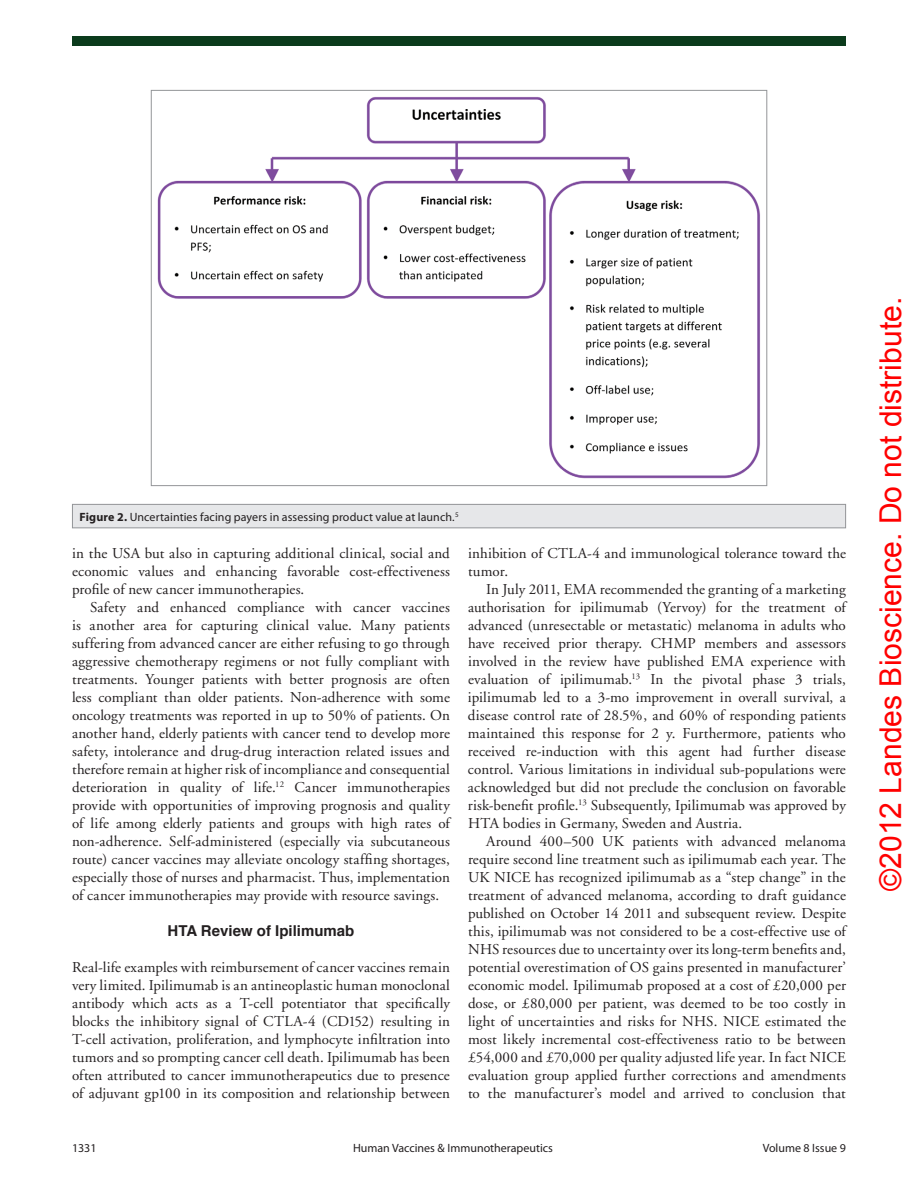
<style>
.page{position:relative;width:918px;height:1188px;background:#fff}
.page>*{position:absolute;margin:0;border:0;box-sizing:border-box;transform-origin:0 0}
.t1{font:30.15px "Arial";color:#f00}
.t2{font:15px/18px "Adobe Garamond";letter-spacing:.005em;color:#231f20;text-align:justify}
.t3{font:700 15px "Helvetica";color:#231f20}
.t4{font:12px "Myriad Pro";letter-spacing:.005em;color:#231f20}
.s1{font-weight:700}
</style>
<div class="page">
<div style="left:72px;top:36px;width:774px;height:10px;background:#0b3b1c"></div>
<div style="left:72px;top:504px;width:774px;height:24px;background:#e6e7e9"></div>
<div style="left:72px;top:504px;width:774px;height:24px;border:1px solid #939598"></div>
<img style="left:157px;top:97px;width:603px;height:382px">
<p class="t4" style="left:80px;top:509px;width:381px"><span class="s1">Figure 2.</span> Uncertainties facing payers in assessing product value at launch.<sup>5</sup></p>
<p class="t2" style="left:72px;top:545px;width:379px">in the USA but also in capturing additional clinical, social and economic values and enhancing favorable cost-effectiveness profile of new cancer immunotherapies.</p>
<p class="t2" style="left:72px;top:599px;width:379px;text-indent:18px">Safety and enhanced compliance with cancer vaccines is another area for capturing clinical value. Many patients suffering from advanced cancer are either refusing to go through aggressive chemotherapy regimens or not fully compliant with treatments. Younger patients with better prognosis are often less compliant than older patients. Non-adherence with some oncology treatments was reported in up to 50% of patients. On another hand, elderly patients with cancer tend to develop more safety, intolerance and drug-drug interaction related issues and therefore remain at higher risk of incompliance and consequential deterioration in quality of life.<sup>12</sup> Cancer immunotherapies provide with opportunities of improving prognosis and quality of life among elderly patients and groups with high rates of non-adherence. Self-administered (especially via subcutaneous route) cancer vaccines may alleviate oncology staffing shortages, especially those of nurses and pharmacist. Thus, implementation of cancer immunotherapies may provide with resource savings.</p>
<p class="t3" style="left:168px;top:919px;width:188px">HTA Review of Ipilimumab</p>
<p class="t2" style="left:72px;top:959px;width:379px">Real-life examples with reimbursement of cancer vaccines remain very limited. Ipilimumab is an antineoplastic human monoclonal antibody which acts as a T-cell potentiator that specifically blocks the inhibitory signal of CTLA-4 (CD152) resulting in T-cell activation, proliferation, and lymphocyte infiltration into tumors and so prompting cancer cell death. Ipilimumab has been often attributed to cancer immunotherapeutics due to presence of adjuvant gp100 in its composition and relationship between</p>
<p class="t2" style="left:468px;top:545px;width:379px">inhibition of CTLA-4 and immunological tolerance toward the tumor.</p>
<p class="t2" style="left:468px;top:581px;width:380px;text-indent:18px">In July 2011, EMA recommended the granting of a marketing authorisation for ipilimumab (Yervoy) for the treatment of advanced (unresectable or metastatic) melanoma in adults who have received prior therapy. CHMP members and assessors involved in the review have published EMA experience with evaluation of ipilimumab.<sup>13</sup> In the pivotal phase 3 trials, ipilimumab led to a 3-mo improvement in overall survival, a disease control rate of 28.5%, and 60% of responding patients maintained this response for 2 y. Furthermore, patients who received re-induction with this agent had further disease control. Various limitations in individual sub-populations were acknowledged but did not preclude the conclusion on favorable risk-benefit profile.<sup>13</sup> Subsequently, Ipilimumab was approved by HTA bodies in Germany, Sweden and Austria.</p>
<p class="t2" style="left:468px;top:833px;width:379px;text-indent:18px">Around 400–500 UK patients with advanced melanoma require second line treatment such as ipilimumab each year. The UK NICE has recognized ipilimumab as a “step change” in the treatment of advanced melanoma, according to draft guidance published on October 14 2011 and subsequent review. Despite this, ipilimumab was not considered to be a cost-effective use of NHS resources due to uncertainty over its long-term benefits and, potential overestimation of OS gains presented in manufacturer’ economic model. Ipilimumab proposed at a cost of £20,000 per dose, or £80,000 per patient, was deemed to be too costly in light of uncertainties and risks for NHS. NICE estimated the most likely incremental cost-effectiveness ratio to be between £54,000 and £70,000 per quality adjusted life year. In fact NICE evaluation group applied further corrections and amendments to the manufacturer’s model and arrived to conclusion that</p>
<p class="t4" style="left:72px;top:1141px;width:26px">1331</p>
<p class="t4" style="left:353px;top:1141px;width:201px">Human Vaccines &amp; Immunotherapeutics</p>
<p class="t4" style="left:763px;top:1141px;width:85px">Volume 8 Issue 9</p>
<h1 class="t1" style="left:871px;top:891px;width:595px;rotate:-90deg">©2012 Landes Bioscience. Do not distribute.</h1>
</div>
